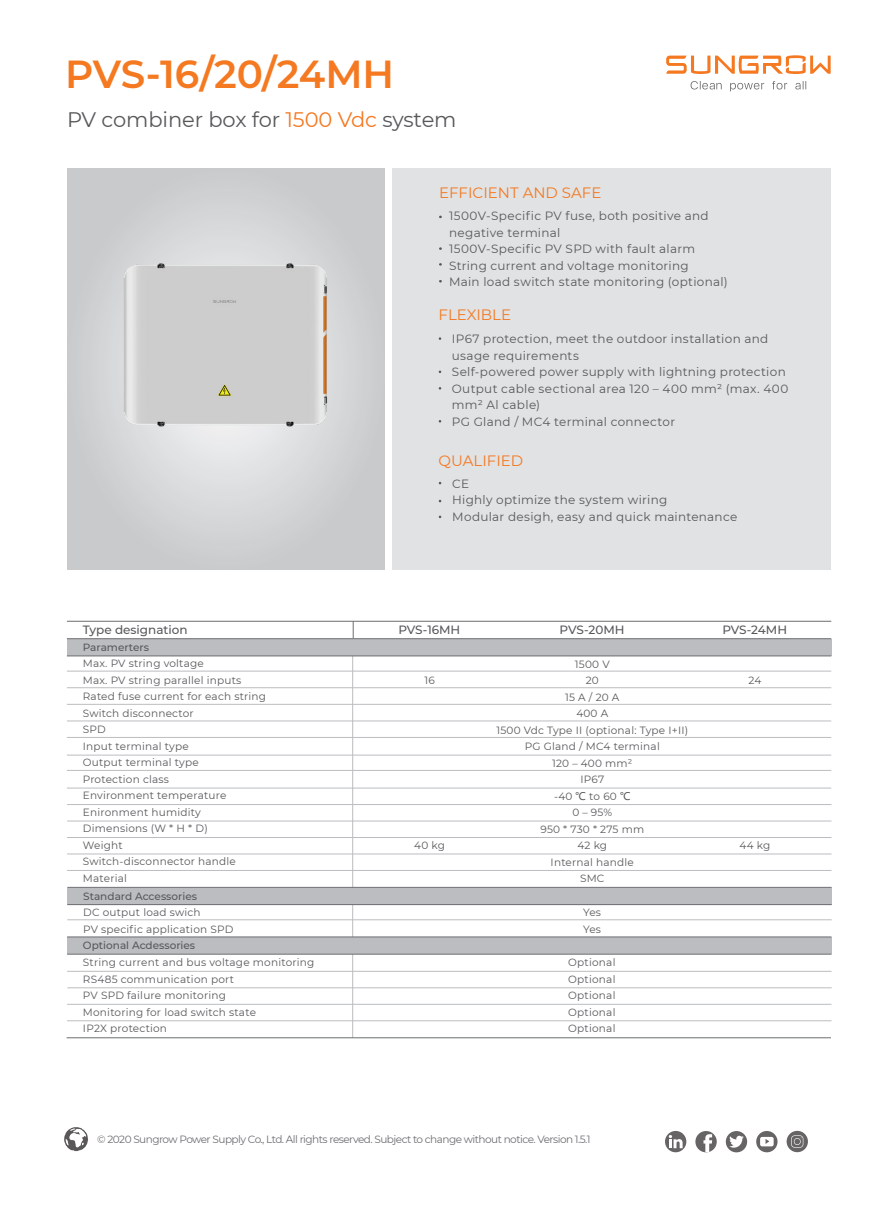
<style>
.page{position:relative;width:893px;height:1212px;background:#fff}
.page>*{position:absolute;margin:0;border:0;box-sizing:border-box;transform-origin:0 0}
.t1{font:600 39px "Montserrat";letter-spacing:-.005em;color:#f47921}
.t2{font:21px "Montserrat";letter-spacing:-.005em;color:#57585a}
.t3{font:15px "Montserrat";color:#f47921}
.t4{font:12px/16.5px "Montserrat";letter-spacing:.025em;color:#57585a}
.t5{font:500 12px "Montserrat";color:#57585a}
.t6{font:10.5px/16.5px "Montserrat";letter-spacing:.02em;color:#57585a}
.t7{font:10.5px "Montserrat";letter-spacing:-.05em;color:#6c6d70}
.t8{font:500 10.5px "Montserrat";color:#57585a}
.s1{color:#f47921}
.s2{font-family:"Microsoft Ya Hei"}
</style>
<div class="page">
<img style="left:64px;top:1127px;width:24px;height:25px">
<svg style="left:666px;top:55px;width:165px;height:19px"></svg>
<svg style="left:691px;top:81px;width:31px;height:8px"></svg>
<svg style="left:730px;top:83px;width:34px;height:8px"></svg>
<svg style="left:795px;top:81px;width:11px;height:8px"></svg>
<svg style="left:772px;top:81px;width:15px;height:8px"></svg>
<div style="left:726px;top:1131px;width:21px;height:21px;background:#666464;border-radius:50%"></div>
<svg style="left:729px;top:1136px;width:15px;height:12px"></svg>
<div style="left:665px;top:1131px;width:21px;height:21px;background:#666464;border-radius:50%"></div>
<svg style="left:669px;top:1135px;width:14px;height:13px"></svg>
<div style="left:756px;top:1131px;width:21px;height:21px;background:#666464;border-radius:50%"></div>
<svg style="left:760px;top:1137px;width:14px;height:9px"></svg>
<div style="left:695px;top:1131px;width:22px;height:21px;background:#666464;border-radius:50%"></div>
<svg style="left:703px;top:1134px;width:9px;height:18px"></svg>
<div style="left:787px;top:1131px;width:21px;height:21px;background:#666464;border-radius:50%"></div>
<svg style="left:791px;top:1135px;width:12px;height:12px"></svg>
<div style="left:393px;top:168px;width:438px;height:402px;background:#e1e2e4"></div>
<svg style="left:67px;top:168px;width:318px;height:402px"></svg>
<img style="left:93px;top:250px;width:266px;height:214px">
<hr style="left:352px;top:656px;width:1px;height:382px;background:#bcbdc0">
<div style="left:67px;top:888px;width:765px;height:16px;background:#bcbdc0"></div>
<svg style="left:67px;top:937px;width:764px;height:17px"></svg>
<hr style="left:67px;top:656px;width:764px;height:1px;background:#6c6d70">
<hr style="left:67px;top:904px;width:765px;height:1px;background:#6c6d70">
<hr style="left:67px;top:954px;width:764px;height:1px;background:#6c6d70">
<hr style="left:67px;top:887px;width:765px;height:1px;background:#6c6d70">
<hr style="left:67px;top:936px;width:764px;height:1px;background:#6c6d70">
<svg style="left:67px;top:621px;width:764px;height:35px"></svg>
<hr style="left:67px;top:671px;width:764px;height:1px;background:#bcbdc0">
<hr style="left:67px;top:919px;width:765px;height:1px;background:#bcbdc0">
<hr style="left:67px;top:971px;width:764px;height:1px;background:#bcbdc0">
<hr style="left:67px;top:687px;width:764px;height:1px;background:#bcbdc0">
<hr style="left:67px;top:704px;width:764px;height:1px;background:#bcbdc0">
<hr style="left:67px;top:721px;width:764px;height:1px;background:#bcbdc0">
<hr style="left:67px;top:737px;width:764px;height:1px;background:#bcbdc0">
<hr style="left:67px;top:755px;width:764px;height:1px;background:#bcbdc0">
<hr style="left:67px;top:770px;width:764px;height:1px;background:#bcbdc0">
<hr style="left:67px;top:788px;width:764px;height:1px;background:#bcbdc0">
<hr style="left:67px;top:804px;width:764px;height:1px;background:#bcbdc0">
<hr style="left:67px;top:821px;width:764px;height:1px;background:#bcbdc0">
<hr style="left:67px;top:837px;width:764px;height:1px;background:#bcbdc0">
<hr style="left:67px;top:1004px;width:764px;height:1px;background:#bcbdc0">
<hr style="left:67px;top:854px;width:764px;height:1px;background:#bcbdc0">
<hr style="left:67px;top:1020px;width:764px;height:1px;background:#bcbdc0">
<hr style="left:67px;top:870px;width:764px;height:1px;background:#bcbdc0">
<hr style="left:67px;top:987px;width:765px;height:1px;background:#bcbdc0">
<hr style="left:67px;top:1037px;width:764px;height:1px;background:#6c6d70">
<h1 class="t1" style="left:65px;top:47px;width:330px">PVS-16/20/24MH</h1>
<h2 class="t2" style="left:67px;top:105px;width:391px">PV combiner box for <span class="s1">1500 Vdc</span> system</h2>
<h3 class="t3" style="left:439px;top:183px;width:164px">EFFICIENT AND SAFE</h3>
<p class="t4" style="left:449px;top:207px;width:280px">1500V-Specific PV fuse, both positive and negative terminal<br>1500V-Specific PV SPD with fault alarm String current and voltage monitoring<br>Main load switch state monitoring (optional)</p>
<h3 class="t3" style="left:439px;top:305px;width:74px">FLEXIBLE</h3>
<p class="t4" style="left:452px;top:330px;width:338px">IP67 protection, meet the outdoor installation and usage requirements<br>Self-powered power supply with lightning protection Output cable sectional area 120 – 400 mm² (max. 400 mm² Al cable)<br>PG Gland / MC4 terminal connector</p>
<h3 class="t3" style="left:439px;top:450px;width:86px">QUALIFIED</h3>
<p class="t5" style="left:83px;top:622px;width:106px">Type designation</p>
<p class="t6" style="left:83px;top:655px;width:185px">Max. PV string voltage<br>Max. PV string parallel inputs<br>Rated fuse current for each string<br>Switch disconnector<br>SPD<br>Input terminal type<br>Output terminal type<br>Protection class<br>Environment temperature<br>Enironment humidity<br>Dimensions (W * H * D)<br>Weight<br>Switch-disconnector handle<br>Material</p>
<p class="t6" style="left:83px;top:904px;width:152px">DC output load swich<br>PV specific application SPD</p>
<p class="t6" style="left:83px;top:954px;width:233px">String current and bus voltage monitoring<br>RS485 communication port<br>PV SPD failure monitoring<br>Monitoring for load switch state<br>IP2X protection</p>
<p class="t8" style="left:83px;top:640px;width:68px">Paramerters</p>
<p class="t8" style="left:83px;top:889px;width:115px">Standard Accessories</p>
<p class="t8" style="left:83px;top:938px;width:114px">Optional Acdessories</p>
<p class="t4" style="left:452px;top:475px;width:287px">CE<br>Highly optimize the system wiring<br>Modular desigh, easy and quick maintenance</p>
<p class="t5" style="left:398px;top:622px;width:63px">PVS-16MH</p>
<p class="t5" style="left:560px;top:622px;width:66px">PVS-20MH</p>
<p class="t5" style="left:722px;top:622px;width:66px">PVS-24MH</p>
<p class="t6" style="left:424px;top:672px;width:12px">16</p>
<p class="t6" style="left:414px;top:837px;width:32px">40 kg</p>
<p class="t6" style="left:496px;top:655px;width:193px;text-align:center">1500 V<br>20<br>15 A / 20 A<br>400 A<br>1500 Vdc Type II (optional: Type I+II)<br>PG Gland / MC4 terminal<br>120 – 400 mm²<br>IP67<br>-40 <span class="s2">℃</span> to 60 <span class="s2">℃<br></span>0 – 95%<br>950 * 730 * 275 mm<br>42 kg<br>Internal handle<br>SMC</p>
<p class="t6" style="left:583px;top:904px;width:19px">Yes<br>Yes</p>
<p class="t6" style="left:568px;top:954px;width:49px;text-align:justify">Optional Optional Optional Optional Optional</p>
<p class="t6" style="left:748px;top:671px;width:14px">24</p>
<p class="t6" style="left:740px;top:836px;width:32px">44 kg</p>
<p class="t7" style="left:97px;top:1132px;width:495px">© 2020 Sungrow Power Supply Co., Ltd. All rights reserved. Subject to change without notice. Version 1.5.1</p>
</div>
